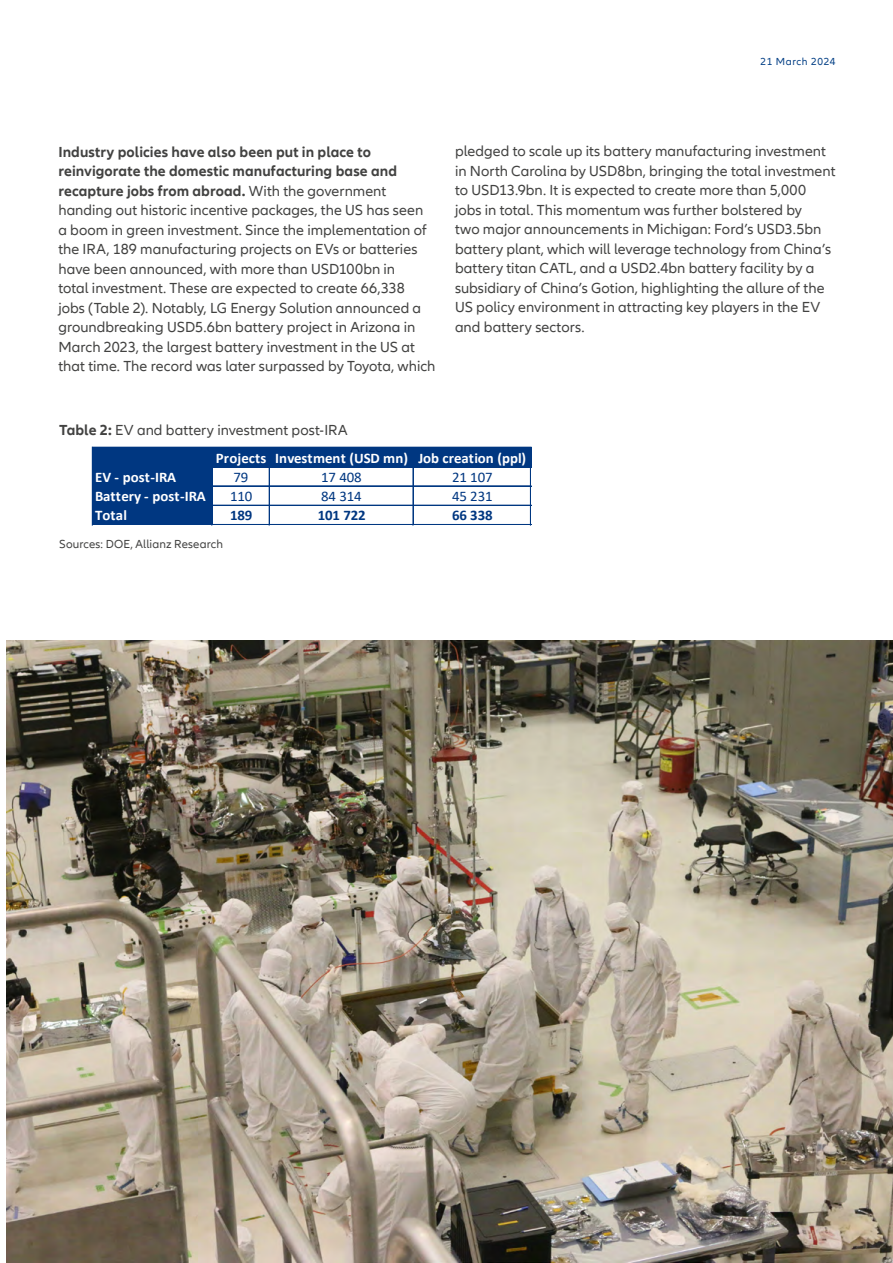
<style>
.page{position:relative;width:893px;height:1263px;background:#fff}
.page>*{position:absolute;margin:0;border:0;box-sizing:border-box;transform-origin:0 0}
.t1{font:15px/19.5px "Allianz Neo";letter-spacing:.005em;color:#424241}
.t2{font:700 14.7px "Calibri";letter-spacing:.005em;color:#fff}
.t3{font:14.7px "Calibri";letter-spacing:-.005em;color:#003781}
.t4{font:700 14.7px "Calibri";letter-spacing:-.005em;color:#003781}
.t5{font:12px "Allianz Neo";letter-spacing:.01em;color:#424241}
.t6{font:10.5px "Allianz Neo";letter-spacing:.06em;color:#033f85}
.s1{font-weight:700}
</style>
<div class="page">
<img style="left:6px;top:640px;width:887px;height:622px">
<div style="left:93px;top:448px;width:438px;height:19px;background:#003781"></div>
<div style="left:93px;top:466px;width:119px;height:59px;background:#003781"></div>
<hr style="left:93px;top:447px;width:438px;height:1px;background:#003781">
<hr style="left:93px;top:486px;width:438px;height:1px;background:#003781">
<hr style="left:93px;top:505px;width:438px;height:1px;background:#003781">
<hr style="left:92px;top:447px;width:1px;height:78px;background:#003781">
<hr style="left:212px;top:448px;width:1px;height:77px;background:#003781">
<hr style="left:269px;top:448px;width:1px;height:77px;background:#003781">
<hr style="left:413px;top:448px;width:1px;height:77px;background:#003781">
<hr style="left:93px;top:524px;width:438px;height:1px;background:#003781">
<hr style="left:530px;top:448px;width:1px;height:77px;background:#003781">
<p class="t6" style="left:760px;top:56px;width:77px">21 March 2024</p>
<p class="t1" style="left:58px;top:142px;width:379px"><span class="s1">Industry policies have also been put in place to reinvigorate the domestic manufacturing base and recapture jobs from abroad.</span> With the government handing out historic incentive packages, the US has seen a boom in green investment. Since the implementation of the IRA, 189 manufacturing projects on EVs or batteries have been announced, with more than USD100bn in<br>total investment. These are expected to create 66,338<br>jobs (Table 2). Notably, LG Energy Solution announced a groundbreaking USD5.6bn battery project in Arizona in March 2023, the largest battery investment in the US at that time. The record was later surpassed by Toyota, which</p>
<p class="t1" style="left:455px;top:142px;width:382px">pledged to scale up its battery manufacturing investment in North Carolina by USD8bn, bringing the total investment to USD13.9bn. It is expected to create more than 5,000 jobs in total. This momentum was further bolstered by<br>two major announcements in Michigan: Ford’s USD3.5bn battery plant, which will leverage technology from China’s battery titan CATL, and a USD2.4bn battery facility by a subsidiary of China’s Gotion, highlighting the allure of the US policy environment in attracting key players in the EV and battery sectors.</p>
<p class="t1" style="left:59px;top:420px;width:290px"><span class="s1">Table 2:</span> EV and battery investment post-IRA</p>
<p class="t2" style="left:216px;top:447px;width:312px">Projects Investment (USD mn) Job creation (ppl)</p>
<p class="t2" style="left:95px;top:466px;width:83px">EV - post-IRA</p>
<p class="t3" style="left:233px;top:467px;width:16px">79</p>
<p class="t3" style="left:321px;top:467px;width:42px">17 408</p>
<p class="t3" style="left:452px;top:467px;width:42px">21 107</p>
<p class="t2" style="left:95px;top:486px;width:112px">Battery - post-IRA</p>
<p class="t3" style="left:230px;top:486px;width:24px">110</p>
<p class="t3" style="left:321px;top:486px;width:42px">84 314</p>
<p class="t3" style="left:452px;top:486px;width:42px">45 231</p>
<p class="t2" style="left:95px;top:505px;width:34px">Total</p>
<p class="t4" style="left:230px;top:505px;width:24px">189</p>
<p class="t4" style="left:318px;top:505px;width:50px">101 722</p>
<p class="t4" style="left:452px;top:505px;width:42px">66 338</p>
<p class="t5" style="left:59px;top:538px;width:165px">Sources: DOE, Allianz Research</p>
</div>
